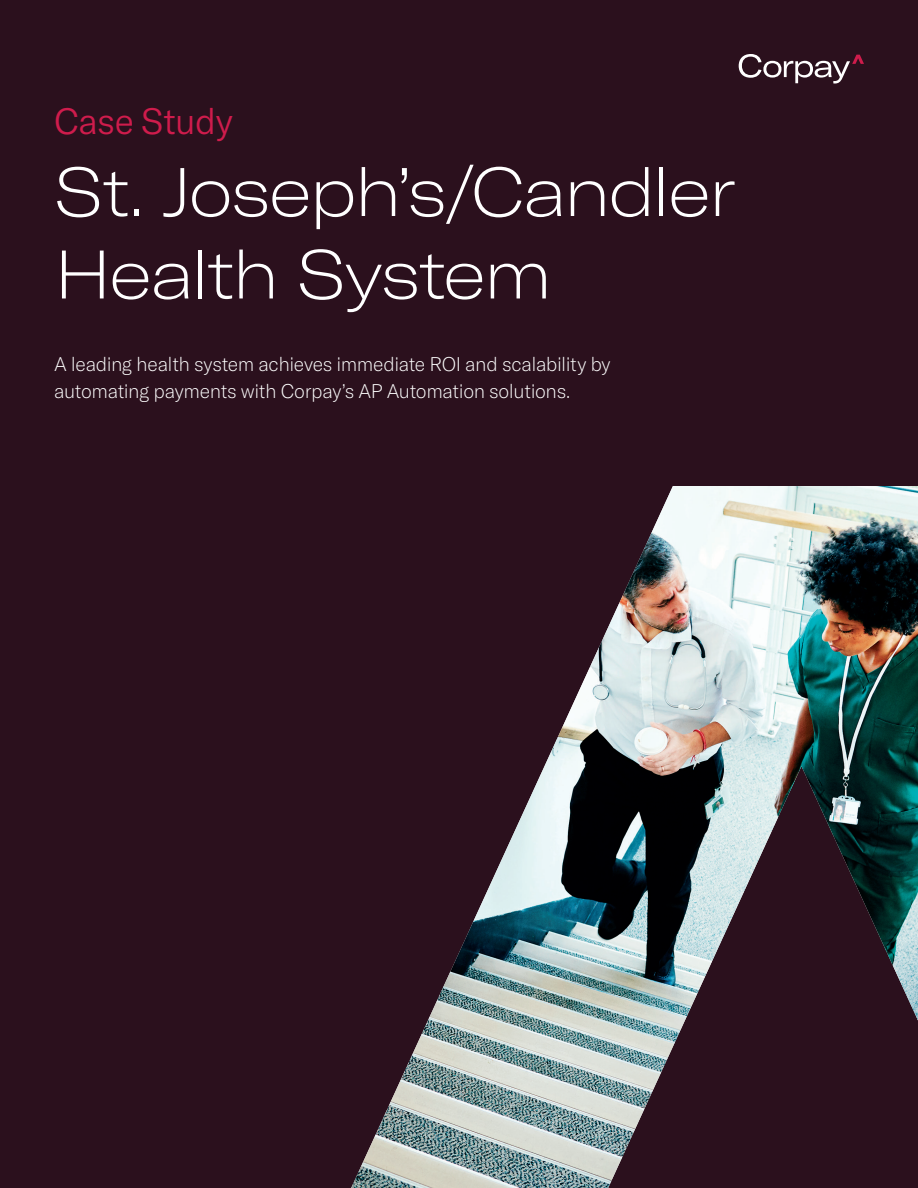
<style>
.page{position:relative;width:918px;height:1188px;background:#2b101d}
.page>*{position:absolute;margin:0;border:0;box-sizing:border-box;transform-origin:0 0}
.t1{font:100 expanded 67.5px/82.5px "GT America";letter-spacing:-.035em;color:#fff}
.t2{font:300 36px "GT America";letter-spacing:-.02em;color:#cf1c4c}
.t3{font:100 19.5px/27px "GT America";letter-spacing:-.02em;color:#fff}
</style>
<div class="page">
<svg style="left:739px;top:54px;width:125px;height:30px"></svg>
<img style="left:351px;top:486px;width:567px;height:702px">
<h2 class="t2" style="left:54px;top:100px;width:180px">Case Study</h2>
<h1 class="t1" style="left:54px;top:151px;width:684px">St. Joseph’s/Candler<br>Health System</h1>
<p class="t3" style="left:54px;top:351px;width:558px">A leading health system achieves immediate ROI and scalability by automating payments with Corpay’s AP Automation solutions.</p>
</div>
